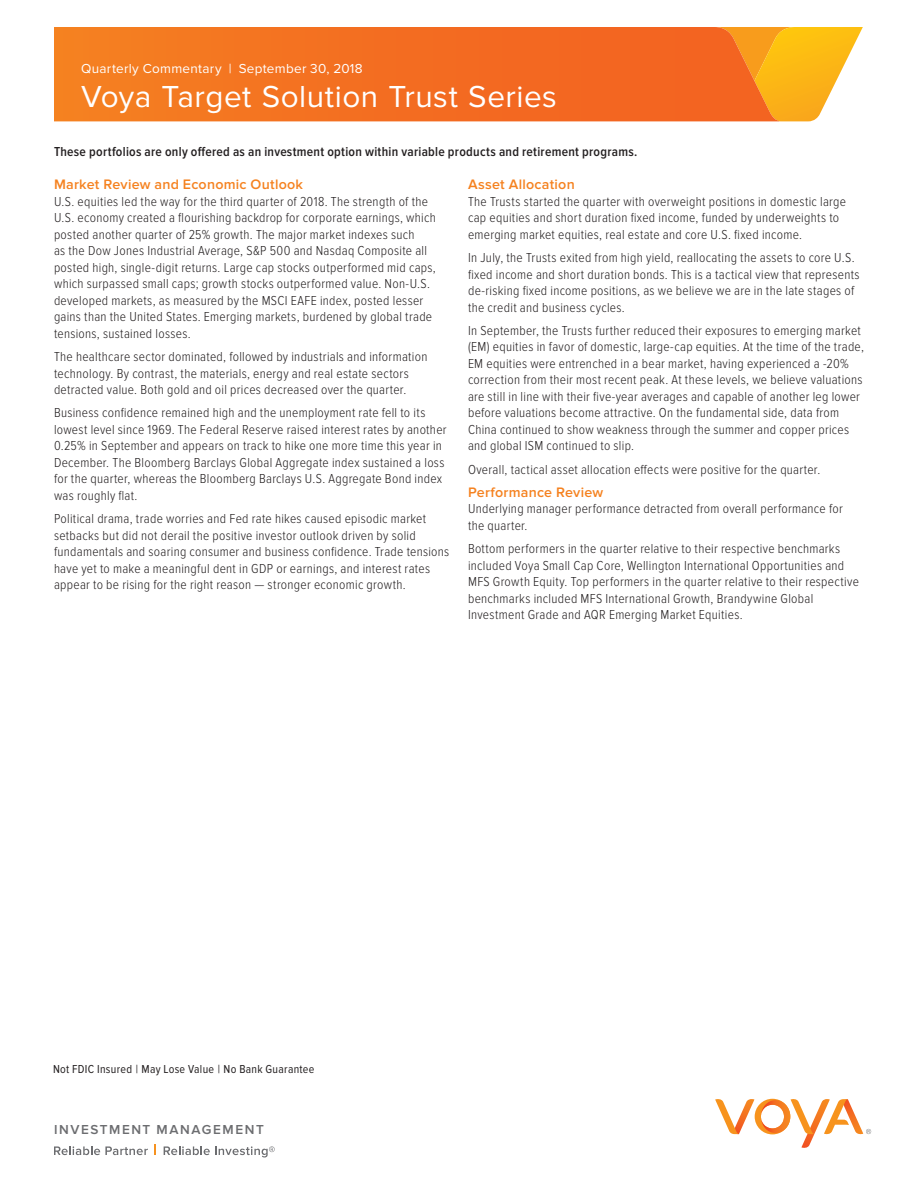
<style>
.page{position:relative;width:918px;height:1188px;background:#fff}
.page>*{position:absolute;margin:0;border:0;box-sizing:border-box;transform-origin:0 0}
.t1{font:31.5px "Proxima Nova";letter-spacing:.015em;color:#fff}
.t2{font:600 14.25px "Proxima Nova";letter-spacing:.015em;color:#f58220}
.t3{font:300 13.5px/16.5px "Proxima Nova Cond";letter-spacing:.02em;color:#231f20}
.t4{font:600 13.5px "Proxima Nova Cond";letter-spacing:.02em;color:#231f20}
.t5{font:13.5px "Proxima Nova";letter-spacing:.02em;color:#fff}
.t6{font:600 13.5px "Proxima Nova";letter-spacing:.115em;color:#6c6d70}
.t7{font:12px "Proxima Nova Cond";letter-spacing:.025em;color:#231f20}
</style>
<div class="page">
<svg style="left:715px;top:1098px;width:156px;height:50px"></svg>
<svg style="left:54px;top:1146px;width:94px;height:9px"></svg>
<svg style="left:164px;top:1146px;width:111px;height:11px"></svg>
<svg style="left:780px;top:27px;width:83px;height:94px"></svg>
<svg style="left:54px;top:27px;width:726px;height:94px;background:#f37120"></svg>
<p class="t5" style="left:81px;top:61px;width:283px">Quarterly Commentary | September 30, 2018</p>
<h1 class="t1" style="left:81px;top:78px;width:477px">Voya Target Solution Trust Series</h1>
<p class="t4" style="left:54px;top:144px;width:585px">These portfolios are only offered as an investment option within variable products and retirement programs.</p>
<p class="t2" style="left:54px;top:177px;width:251px">Market Review and Economic Outlook</p>
<p class="t3" style="left:54px;top:193px;width:383px">U.S. equities led the way for the third quarter of 2018. The strength of the U.S. economy created a flourishing backdrop for corporate earnings, which posted another quarter of 25% growth. The major market indexes such<br>as the Dow Jones Industrial Average, S&amp;P 500 and Nasdaq Composite all posted high, single-digit returns. Large cap stocks outperformed mid caps, which surpassed small caps; growth stocks outperformed value. Non-U.S. developed markets, as measured by the MSCI EAFE index, posted lesser gains than the United States. Emerging markets, burdened by global trade tensions, sustained losses.</p>
<p class="t3" style="left:54px;top:349px;width:375px">The healthcare sector dominated, followed by industrials and information technology. By contrast, the materials, energy and real estate sectors detracted value. Both gold and oil prices decreased over the quarter.</p>
<p class="t3" style="left:54px;top:405px;width:394px">Business confidence remained high and the unemployment rate fell to its lowest level since 1969. The Federal Reserve raised interest rates by another 0.25% in September and appears on track to hike one more time this year in December. The Bloomberg Barclays Global Aggregate index sustained a loss for the quarter, whereas the Bloomberg Barclays U.S. Aggregate Bond index was roughly flat.</p>
<p class="t3" style="left:54px;top:511px;width:397px">Political drama, trade worries and Fed rate hikes caused episodic market setbacks but did not derail the positive investor outlook driven by solid fundamentals and soaring consumer and business confidence. Trade tensions have yet to make a meaningful dent in GDP or earnings, and interest rates appear to be rising for the right reason — stronger economic growth.</p>
<p class="t2" style="left:468px;top:177px;width:108px">Asset Allocation</p>
<p class="t3" style="left:468px;top:193px;width:380px">The Trusts started the quarter with overweight positions in domestic large cap equities and short duration fixed income, funded by underweights to emerging market equities, real estate and core U.S. fixed income.</p>
<p class="t3" style="left:468px;top:250px;width:393px">In July, the Trusts exited from high yield, reallocating the assets to core U.S. fixed income and short duration bonds. This is a tactical view that represents de-risking fixed income positions, as we believe we are in the late stages of the credit and business cycles.</p>
<p class="t3" style="left:468px;top:322px;width:397px">In September, the Trusts further reduced their exposures to emerging market (EM) equities in favor of domestic, large-cap equities. At the time of the trade, EM equities were entrenched in a bear market, having experienced a -20% correction from their most recent peak. At these levels, we believe valuations are still in line with their five-year averages and capable of another leg lower before valuations become attractive. On the fundamental side, data from China continued to show weakness through the summer and copper prices and global ISM continued to slip.</p>
<p class="t3" style="left:468px;top:461px;width:354px">Overall, tactical asset allocation effects were positive for the quarter.</p>
<p class="t2" style="left:468px;top:484px;width:137px">Performance Review</p>
<p class="t3" style="left:468px;top:501px;width:376px">Underlying manager performance detracted from overall performance for the quarter.</p>
<p class="t3" style="left:468px;top:541px;width:393px">Bottom performers in the quarter relative to their respective benchmarks included Voya Small Cap Core, Wellington International Opportunities and MFS Growth Equity. Top performers in the quarter relative to their respective benchmarks included MFS International Growth, Brandywine Global Investment Grade and AQR Emerging Market Equities.</p>
<p class="t7" style="left:53px;top:1062px;width:263px">Not FDIC Insured | May Lose Value | No Bank Guarantee</p>
<p class="t6" style="left:54px;top:1121px;width:211px">INVESTMENT MANAGEMENT</p>
</div>
